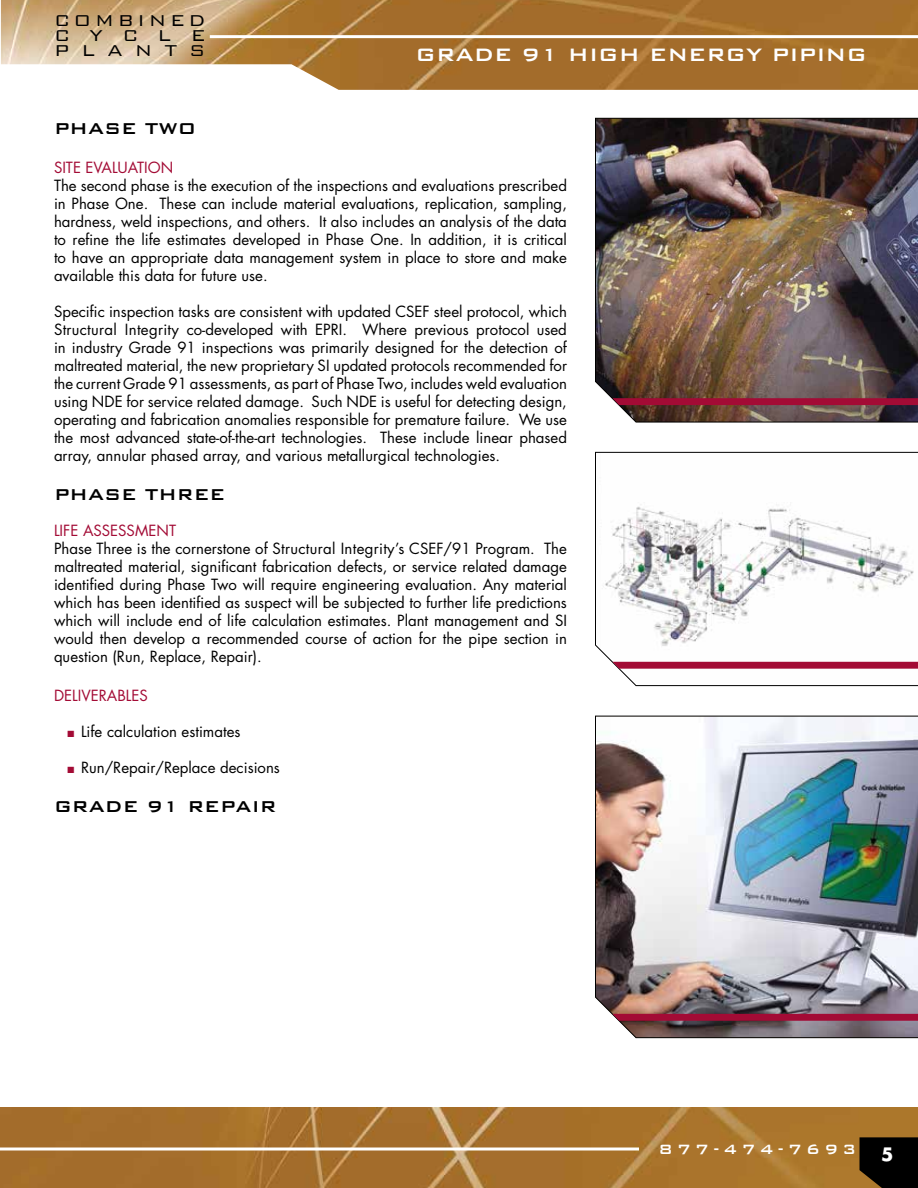
<style>
.page{position:relative;width:918px;height:1188px;background:#fff}
.page>*{position:absolute;margin:0;border:0;box-sizing:border-box;transform-origin:0 0}
.t1{font:500 24px "Bank Gothic";color:#fff}
.t2{font:500 21px "Bank Gothic";color:#000}
.t3{font:300 21px/15px "Bank Gothic";letter-spacing:.58em;color:#000;text-align:justify}
.t4{font:500 18px "Bank Gothic";letter-spacing:.235em;color:#fff}
.t5{font:700 18px "Futura";color:#fff}
.t6{font:15px/18px "Futura";color:#000;text-align:justify}
.t7{font:15px "Futura";color:#a30b35}
.s1{color:#a30b35}
</style>
<div class="page">
<img style="left:1px;top:0;width:917px;height:90px">
<img style="left:0;top:1108px;width:918px;height:80px">
<hr style="left:0;top:1148px;width:639px;height:2px;background:#fff">
<hr style="left:210px;top:35px;width:708px;height:3px;background:#fff">
<img style="left:595px;top:118px;width:323px;height:304px">
<svg style="left:612px;top:398px;width:306px;height:7px;background:#a10e36"></svg>
<svg style="left:595px;top:452px;width:323px;height:234px"></svg>
<svg style="left:612px;top:662px;width:306px;height:7px;background:#a71840"></svg>
<img style="left:595px;top:716px;width:323px;height:322px">
<svg style="left:612px;top:1014px;width:306px;height:7px;background:#a01038"></svg>
<svg style="left:860px;top:1137px;width:58px;height:51px;background:#0c0803"></svg>
<h2 class="t3" style="left:54px;top:11px;width:153px">COMBINED CYCLE PLANTS</h2>
<p class="t1" style="left:416px;top:36px;width:453px">GRADE 91 HIGH ENERGY PIPING</p>
<p class="t2" style="left:54px;top:112px;width:144px">PHASE TWO</p>
<p class="t7" style="left:54px;top:158px;width:121px">SITE EVALUATION</p>
<p class="t6" style="left:54px;top:176px;width:515px">The second phase is the execution of the inspections and evaluations prescribed in Phase One. These can include material evaluations, replication, sampling, hardness, weld inspections, and others. It also includes an analysis of the data to refine the life estimates developed in Phase One. In addition, it is critical to have an appropriate data management system in place to store and make available this data for future use.</p>
<p class="t6" style="left:54px;top:302px;width:515px">Specific inspection tasks are consistent with updated CSEF steel protocol, which Structural Integrity co-developed with EPRI. Where previous protocol used in industry Grade 91 inspections was primarily designed for the detection of maltreated material, the new proprietary SI updated protocols recommended for the current Grade 91 assessments, as part of Phase Two, includes weld evaluation using NDE for service related damage. Such NDE is useful for detecting design, operating and fabrication anomalies responsible for premature failure. We use the most advanced state-of-the-art technologies. These include linear phased array, annular phased array, and various metallurgical technologies.</p>
<p class="t2" style="left:54px;top:478px;width:173px">PHASE THREE</p>
<p class="t7" style="left:54px;top:521px;width:124px">LIFE ASSESSMENT</p>
<p class="t6" style="left:54px;top:539px;width:515px">Phase Three is the cornerstone of Structural Integrity’s CSEF/91 Program. The maltreated material, significant fabrication defects, or service related damage identified during Phase Two will require engineering evaluation. Any material which has been identified as suspect will be subjected to further life predictions which will include end of life calculation estimates. Plant management and SI would then develop a recommended course of action for the pipe section in question (Run, Replace, Repair).</p>
<p class="t7" style="left:54px;top:686px;width:95px">DELIVERABLES</p>
<p class="t6" style="left:68px;top:722px;width:174px"><span class="s1">■</span> Life calculation estimates</p>
<p class="t6" style="left:68px;top:758px;width:214px"><span class="s1">■</span> Run/Repair/Replace decisions</p>
<p class="t2" style="left:54px;top:790px;width:224px">GRADE 91 REPAIR</p>
<p class="t4" style="left:659px;top:1136px;width:199px">877-474-7693</p>
<p class="t5" style="left:881px;top:1142px;width:14px">5</p>
</div>
